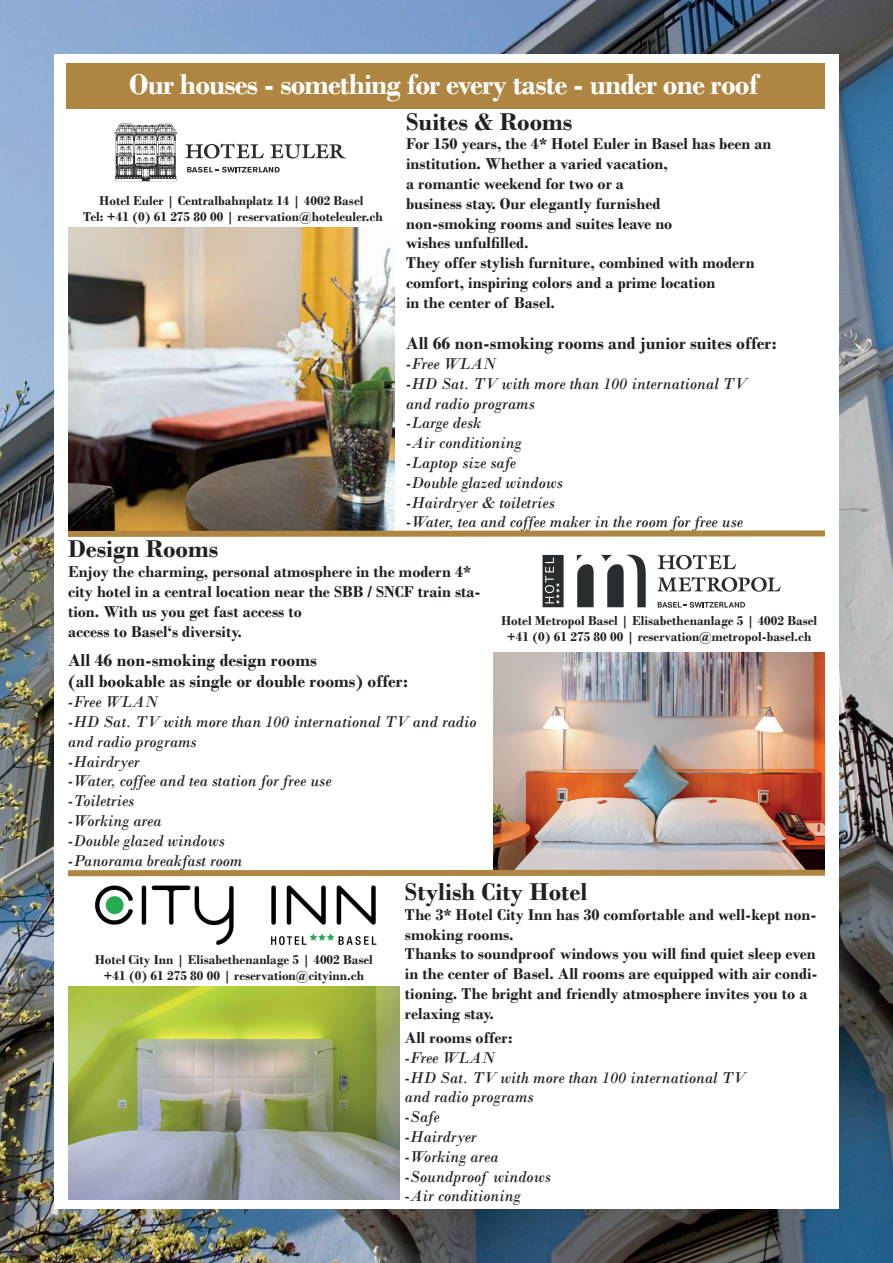
<style>
.page{position:relative;width:893px;height:1263px;background:#fff}
.page>*{position:absolute;margin:0;border:0;box-sizing:border-box;transform-origin:0 0}
.t1{font:700 30px "Bodoni";letter-spacing:-.03em;color:#fff}
.t2{font:700 25.5px "Bodoni";color:#231f20}
.t3{font:700 18px/21.6px "Bodoni";color:#231f20}
.t4{font:700 16.5px/19.8px "Bodoni";color:#231f20}
.t5{font:italic 16.5px/19.8px "Bodoni";color:#231f20}
.t6{font:700 13.5px "Bodoni";color:#231f20}
.s1{font-weight:700;font-style:normal}
</style>
<div class="page">
<img style="left:0;top:0;width:893px;height:1263px">
<div style="left:54px;top:54px;width:785px;height:1155px;background:#fff"></div>
<img style="left:68px;top:228px;width:327px;height:299px">
<div style="left:67px;top:63px;width:758px;height:45px;background:#ae8642"></div>
<svg style="left:185px;top:144px;width:79px;height:15px"></svg>
<svg style="left:270px;top:144px;width:76px;height:15px"></svg>
<svg style="left:187px;top:167px;width:93px;height:6px"></svg>
<svg style="left:114px;top:124px;width:63px;height:57px"></svg>
<svg style="left:68px;top:527px;width:757px;height:10px"></svg>
<img style="left:493px;top:652px;width:332px;height:215px">
<svg style="left:542px;top:555px;width:22px;height:52px"></svg>
<svg style="left:577px;top:555px;width:17px;height:52px"></svg>
<svg style="left:658px;top:555px;width:78px;height:14px"></svg>
<svg style="left:657px;top:577px;width:124px;height:15px"></svg>
<svg style="left:658px;top:602px;width:87px;height:6px"></svg>
<svg style="left:601px;top:555px;width:45px;height:52px"></svg>
<img style="left:95px;top:885px;width:282px;height:60px">
<svg style="left:68px;top:867px;width:757px;height:10px"></svg>
<img style="left:68px;top:986px;width:332px;height:214px">
<p class="t1" style="left:129px;top:66px;width:631px">Our houses - something for every taste - under one roof</p>
<p class="t6" style="left:99px;top:192px;width:266px">Hotel Euler | Centralbahnplatz 14 | 4002 Basel</p>
<p class="t6" style="left:83px;top:209px;width:301px">Tel: +41 (0) 61 275 80 00 | reservation@hoteleuler.ch</p>
<p class="t2" style="left:406px;top:106px;width:168px">Suites &amp; Rooms</p>
<p class="t4" style="left:406px;top:134px;width:367px">For 150 years, the 4* Hotel Euler in Basel has been an institution. Whether a varied vacation,<br>a romantic weekend for two or a<br>business stay. Our elegantly furnished<br>non-smoking rooms and suites leave no<br>wishes unfulfilled.<br>They offer stylish furniture, combined with modern comfort, inspiring colors and a prime location</p>
<p class="t4" style="left:406px;top:292px;width:150px">in the center of Basel.</p>
<p class="t3" style="left:406px;top:332px;width:372px">All 66 non-smoking rooms and junior suites offer:</p>
<p class="t5" style="left:406px;top:354px;width:342px">-Free WLAN<br>-HD Sat. TV with more than 100 international TV and radio programs<br>-Large desk<br>-Air conditioning<br>-Laptop size safe<br>-Double glazed windows<br>-Hairdryer &amp; toiletries<br>-Water, tea and coffee maker in the room for free use</p>
<p class="t2" style="left:68px;top:534px;width:152px">Design Rooms</p>
<p class="t4" style="left:68px;top:562px;width:414px">Enjoy the charming, personal atmosphere in the modern 4* city hotel in a central location near the SBB / SNCF train sta&shy;tion. With us you get fast access to<br>access to Basel‘s diversity.</p>
<p class="t3" style="left:68px;top:649px;width:341px">All 46 non-smoking design rooms<br>(all bookable as single or double rooms) offer:</p>
<p class="t5" style="left:68px;top:692px;width:410px">-Free WLAN<br>-HD Sat. TV with more than 100 international TV and radio and radio programs<br>-Hairdryer<br>-Water, coffee and tea station for free use<br>-Toiletries<br>-Working area<br>-Double glazed windows<br>-Panorama breakfast room</p>
<p class="t2" style="left:405px;top:876px;width:184px">Stylish City Hotel</p>
<p class="t4" style="left:405px;top:904px;width:414px">The 3* Hotel City Inn has 30 comfortable and well-kept non&shy;smoking rooms.<br>Thanks to soundproof windows you will find quiet sleep even in the center of Basel. All rooms are equipped with air condi&shy;tioning. The bright and friendly atmosphere invites you to a relaxing stay.</p>
<p class="t5" style="left:405px;top:1028px;width:342px"><span class="s1">All rooms offer:<br></span>-Free WLAN<br>-HD Sat. TV with more than 100 international TV and radio programs<br>-Safe<br>-Hairdryer<br>-Working area<br>-Soundproof windows<br>-Air conditioning</p>
<p class="t6" style="left:501px;top:612px;width:318px">Hotel Metropol Basel | Elisabethenanlage 5 | 4002 Basel</p>
<p class="t6" style="left:507px;top:628px;width:306px">+41 (0) 61 275 80 00 | reservation@metropol-basel.ch</p>
<p class="t6" style="left:95px;top:951px;width:280px">Hotel City Inn | Elisabethenanlage 5 | 4002 Basel</p>
<p class="t6" style="left:104px;top:968px;width:262px">+41 (0) 61 275 80 00 | reservation@cityinn.ch</p>
</div>
